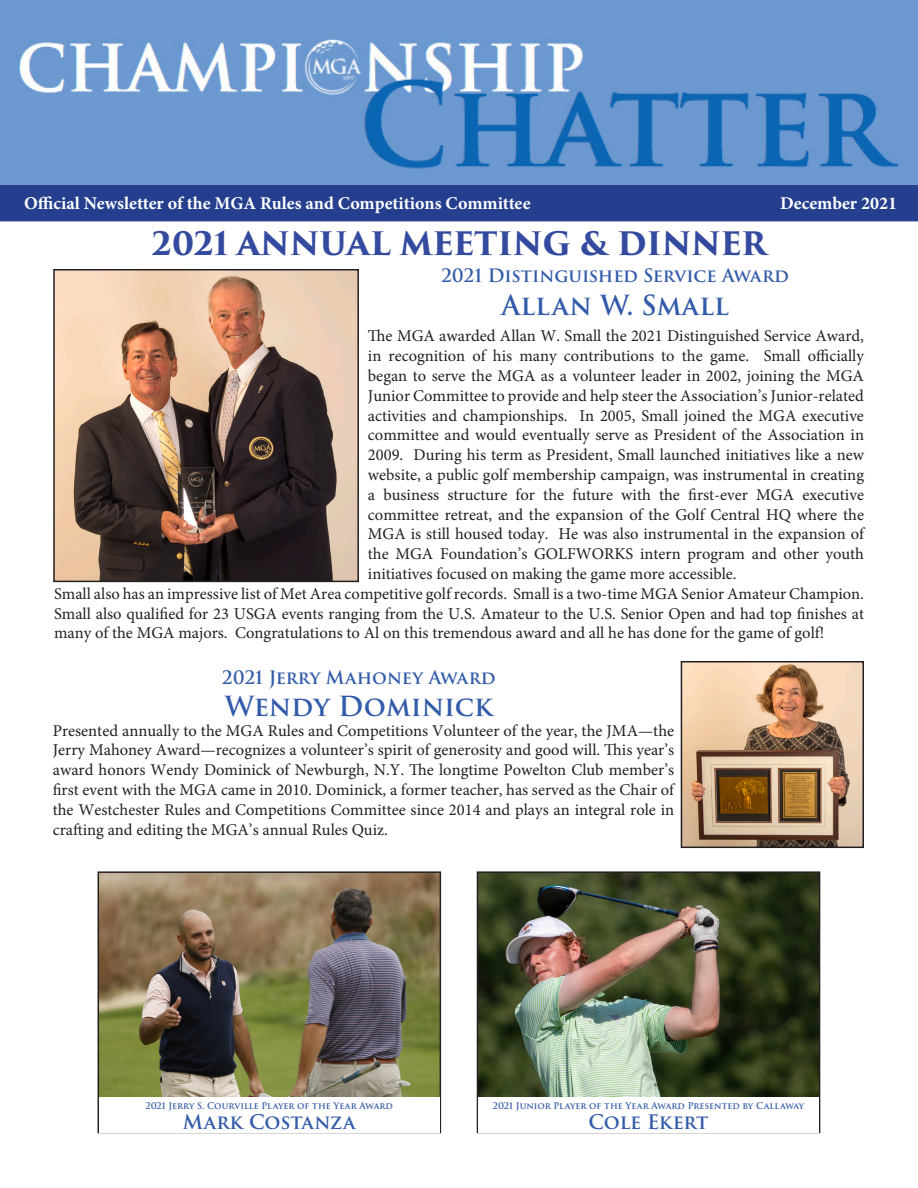
<style>
.page{position:relative;width:918px;height:1188px;background:#fff}
.page>*{position:absolute;margin:0;border:0;box-sizing:border-box;transform-origin:0 0}
.t1{font:700 31.5px "Trajan Pro 3";letter-spacing:-.01em;color:#334a9f}
.t2{font:600 27px "Trajan Pro 3";color:#325ba9}
.t3{font:600 19.5px "Trajan Pro 3";letter-spacing:-.01em;color:#325ba9}
.t4{font:700 18px "Minion Pro";color:#fff}
.t5{font:600 18px "Trajan Pro 3";letter-spacing:-.01em;color:#325ba9}
.t6{font:16.5px/19.8px "Minion Pro";color:#231f20;text-align:justify}
.t7{font:600 9px "Trajan Pro 3";letter-spacing:-.01em;color:#325ba9}
</style>
<div class="page">
<div style="left:1px;top:185px;width:916px;height:36px;background:#253f8e"></div>
<div style="left:0;top:184px;width:918px;height:37px;border:2px solid #253f8e"></div>
<img style="left:0;top:0;width:918px;height:184px">
<img style="left:684px;top:664px;width:177px;height:181px">
<div style="left:681px;top:661px;width:183px;height:187px;border:2px solid #231f20"></div>
<img style="left:56px;top:272px;width:300px;height:307px">
<div style="left:53px;top:269px;width:306px;height:313px;border:2px solid #231f20"></div>
<img style="left:101px;top:874px;width:337px;height:223px">
<div style="left:98px;top:871px;width:343px;height:262px;border:2px solid #231f20"></div>
<img style="left:480px;top:874px;width:337px;height:223px">
<div style="left:477px;top:871px;width:343px;height:262px;border:2px solid #231f20"></div>
<div style="left:99px;top:1097px;width:341px;height:35px;background:#fff"></div>
<div style="left:478px;top:1097px;width:341px;height:35px;background:#fff"></div>
<p class="t4" style="left:24px;top:191px;width:508px">Official Newsletter of the MGA Rules and Competitions Committee</p>
<p class="t4" style="left:780px;top:191px;width:119px">December 2021</p>
<p class="t1" style="left:151px;top:220px;width:617px">2021 ANNUAL MEETING &amp; DINNER</p>
<p class="t5" style="left:441px;top:263px;width:349px">2021 Distinguished Service Award</p>
<p class="t2" style="left:501px;top:286px;width:229px">Allan W. Small</p>
<p class="t6" style="left:368px;top:326px;width:498px">The MGA awarded Allan W. Small the 2021 Distinguished Service Award, in recognition of his many contributions to the game. Small officially began to serve the MGA as a volunteer leader in 2002, joining the MGA Junior Committee to provide and help steer the Association’s Junior-related activities and championships. In 2005, Small joined the MGA executive committee and would eventually serve as President of the Association in 2009. During his term as President, Small launched initiatives like a new website, a public golf membership campaign, was instrumental in creating a business structure for the future with the first-ever MGA executive committee retreat, and the expansion of the Golf Central HQ where the MGA is still housed today. He was also instrumental in the expansion of the MGA Foundation’s GOLFWORKS intern program and other youth initiatives focused on making the game more accessible.</p>
<p class="t6" style="left:54px;top:584px;width:812px">Small also has an impressive list of Met Area competitive golf records. Small is a two-time MGA Senior Amateur Champion.<br>Small also qualified for 23 USGA events ranging from the U.S. Amateur to the U.S. Senior Open and had top finishes at many of the MGA majors. Congratulations to Al on this tremendous award and all he has done for the game of golf!</p>
<p class="t5" style="left:222px;top:664px;width:275px">2021 Jerry Mahoney Award</p>
<p class="t2" style="left:225px;top:687px;width:270px">Wendy Dominick</p>
<p class="t6" style="left:53px;top:720px;width:623px">Presented annually to the MGA Rules and Competitions Volunteer of the year, the JMA—the Jerry Mahoney Award—recognizes a volunteer’s spirit of generosity and good will. This year’s award honors Wendy Dominick of Newburgh, N.Y. The longtime Powelton Club member’s first event with the MGA came in 2010. Dominick, a former teacher, has served as the Chair of the Westchester Rules and Competitions Committee since 2014 and plays an integral role in crafting and editing the MGA’s annual Rules Quiz.</p>
<p class="t7" style="left:145px;top:1100px;width:249px">2021 Jerry S. Courville Player of the Year Award</p>
<p class="t3" style="left:183px;top:1108px;width:174px">Mark Costanza</p>
<p class="t7" style="left:493px;top:1100px;width:313px">2021 Junior Player of the Year Award Presented by Callaway</p>
<p class="t3" style="left:588px;top:1108px;width:121px">Cole Ekert</p>
</div>
